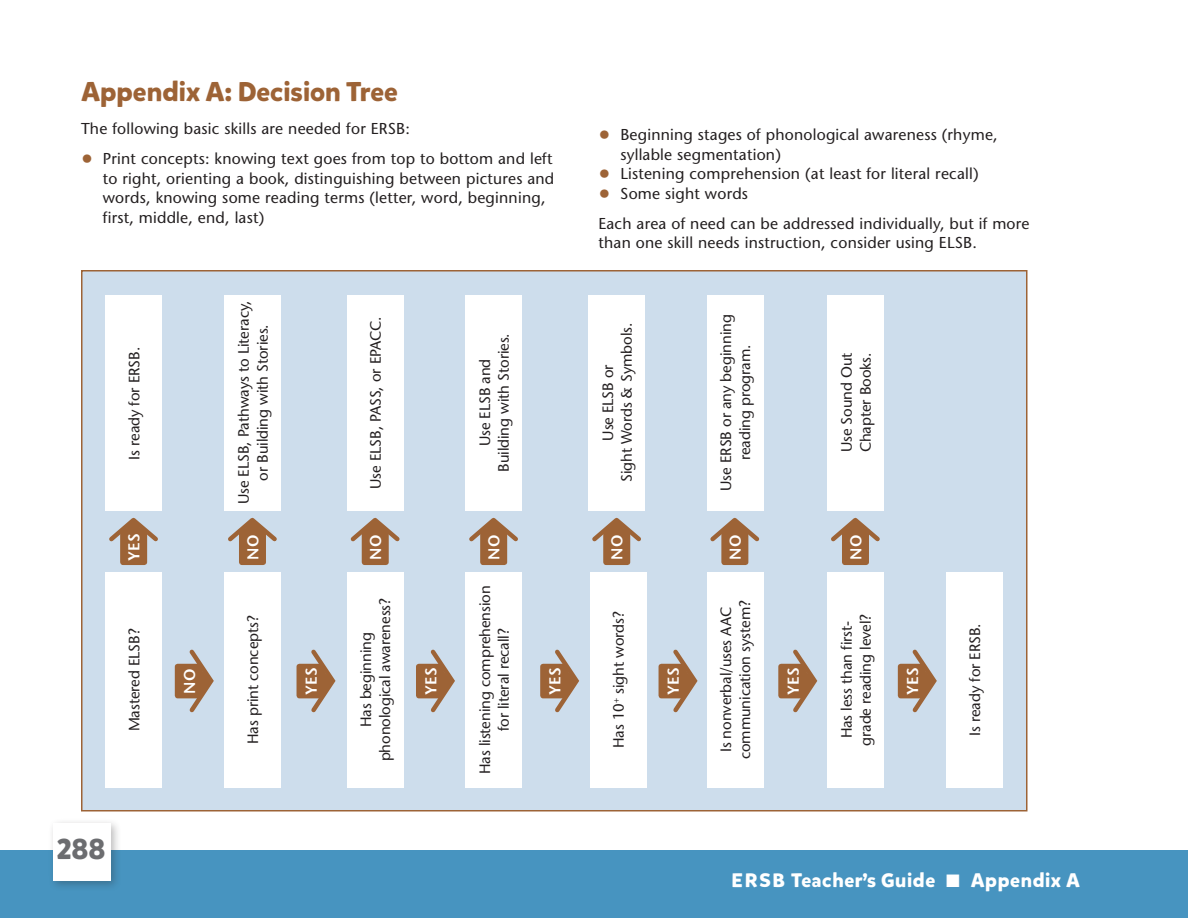
<style>
.page{position:relative;width:1188px;height:918px;background:#fff}
.page>*{position:absolute;margin:0;border:0;box-sizing:border-box;transform-origin:0 0}
.t1{font:700 28.8px "Mikado";color:#6c6d70}
.APP_H{font:700 27px "Mikado";color:#9d6336}
.t2{font:700 19.5px "Mikado";letter-spacing:.035em;color:#fff}
.TX{font:15.75px/19.5px "Stone Sans";letter-spacing:.015em;color:#231f20}
.TX-2{font:600 15.75px "Stone Sans";letter-spacing:.015em;color:#fff}
.tree{font:15px/18.8px "Stone Sans";letter-spacing:-.005em;color:#231f20;text-align:center}
.s1{font-size:24px;color:#9d6336}
</style>
<div class="page">
<div style="left:0;top:850px;width:1188px;height:68px;background:#4794c0"></div>
<div style="left:48px;top:818px;width:74px;height:74px;background:#231f20;opacity:.3"></div>
<div style="left:53px;top:823px;width:57px;height:57px;background:#fff"></div>
<div style="left:81px;top:270px;width:947px;height:542px;background:#cdddec;border:2px solid #9d6336"></div>
<div style="left:105px;top:572px;width:57px;height:216px;background:#fff"></div>
<div style="left:105px;top:296px;width:57px;height:215px;background:#fff"></div>
<div style="left:465px;top:572px;width:57px;height:215px;background:#fff"></div>
<div style="left:465px;top:295px;width:57px;height:215px;background:#fff"></div>
<div style="left:224px;top:572px;width:57px;height:215px;background:#fff"></div>
<div style="left:224px;top:295px;width:57px;height:215px;background:#fff"></div>
<div style="left:590px;top:572px;width:57px;height:215px;background:#fff"></div>
<div style="left:588px;top:295px;width:57px;height:215px;background:#fff"></div>
<div style="left:827px;top:572px;width:57px;height:215px;background:#fff"></div>
<div style="left:827px;top:295px;width:57px;height:215px;background:#fff"></div>
<div style="left:347px;top:572px;width:57px;height:215px;background:#fff"></div>
<div style="left:347px;top:295px;width:57px;height:215px;background:#fff"></div>
<div style="left:707px;top:572px;width:57px;height:215px;background:#fff"></div>
<div style="left:707px;top:295px;width:57px;height:215px;background:#fff"></div>
<div style="left:946px;top:572px;width:57px;height:215px;background:#fff"></div>
<div style="left:120px;top:529px;width:27px;height:36px;background:#9d6336;border-radius:3px"></div>
<svg style="left:109px;top:517px;width:49px;height:28px"></svg>
<div style="left:239px;top:529px;width:27px;height:36px;background:#9d6336;border-radius:3px"></div>
<svg style="left:228px;top:517px;width:49px;height:25px"></svg>
<div style="left:362px;top:529px;width:27px;height:36px;background:#9d6336;border-radius:3px"></div>
<svg style="left:350px;top:517px;width:50px;height:28px"></svg>
<div style="left:480px;top:529px;width:27px;height:36px;background:#9d6336;border-radius:3px"></div>
<svg style="left:469px;top:517px;width:49px;height:28px"></svg>
<div style="left:603px;top:529px;width:27px;height:36px;background:#9d6336;border-radius:3px"></div>
<svg style="left:592px;top:517px;width:49px;height:28px"></svg>
<div style="left:721px;top:529px;width:27px;height:36px;background:#9d6336;border-radius:3px"></div>
<svg style="left:710px;top:517px;width:50px;height:28px"></svg>
<div style="left:842px;top:529px;width:27px;height:36px;background:#9d6336;border-radius:3px"></div>
<svg style="left:831px;top:517px;width:49px;height:25px"></svg>
<div style="left:175px;top:664px;width:27px;height:34px;background:#9d6336;border-radius:3px"></div>
<svg style="left:186px;top:649px;width:28px;height:64px"></svg>
<div style="left:297px;top:664px;width:27px;height:34px;background:#9d6336;border-radius:3px"></div>
<svg style="left:307px;top:649px;width:29px;height:64px"></svg>
<div style="left:416px;top:664px;width:27px;height:34px;background:#9d6336;border-radius:3px"></div>
<svg style="left:427px;top:649px;width:28px;height:64px"></svg>
<div style="left:540px;top:664px;width:28px;height:34px;background:#9d6336;border-radius:3px"></div>
<svg style="left:551px;top:649px;width:29px;height:64px"></svg>
<div style="left:659px;top:664px;width:27px;height:34px;background:#9d6336;border-radius:3px"></div>
<svg style="left:669px;top:649px;width:29px;height:64px"></svg>
<div style="left:778px;top:664px;width:28px;height:34px;background:#9d6336;border-radius:3px"></div>
<svg style="left:789px;top:649px;width:29px;height:64px"></svg>
<div style="left:898px;top:664px;width:27px;height:34px;background:#9d6336;border-radius:3px"></div>
<svg style="left:909px;top:649px;width:28px;height:64px"></svg>
<p class="APP_H" style="left:81px;top:75px;width:318px">Appendix A: Decision Tree</p>
<p class="TX" style="left:81px;top:119px;width:331px">The following basic skills are needed for ERSB:</p>
<p class="TX" style="left:103px;top:149px;width:453px;text-indent:-22px"><span class="s1">•</span> Print concepts: knowing text goes from top to bottom and left to right, orienting a book, distinguishing between pictures and words, knowing some reading terms (letter, word, beginning, first, middle, end, last)</p>
<p class="tree" style="left:125px;top:460px;width:114px;rotate:-90deg">Is ready for ERSB.</p>
<p class="tree" style="left:234px;top:504px;width:205px;rotate:-90deg">Use ELSB, Pathways to Literacy, or Building with Stories.</p>
<p class="tree" style="left:366px;top:489px;width:174px;rotate:-90deg">Use ELSB, PASS, or EPACC.</p>
<p class="tree" style="left:476px;top:472px;width:140px;rotate:-90deg">Use ELSB and<br>Building with Stories.</p>
<p class="TX" style="left:620px;top:125px;width:379px;text-indent:-22px"><span class="s1">•</span> Beginning stages of phonological awareness (rhyme, syllable segmentation)</p>
<p class="TX" style="left:598px;top:164px;width:382px"><span class="s1">•</span> Listening comprehension (at least for literal recall)</p>
<p class="TX" style="left:598px;top:184px;width:151px"><span class="s1">•</span> Some sight words</p>
<p class="TX" style="left:598px;top:214px;width:433px">Each area of need can be addressed individually, but if more than one skill needs instruction, consider using ELSB.</p>
<p class="tree" style="left:598px;top:482px;width:161px;rotate:-90deg">Use ELSB or<br>Sight Words &amp; Symbols.</p>
<p class="tree" style="left:717px;top:491px;width:178px;rotate:-90deg">Use ERSB or any beginning reading program.</p>
<p class="tree" style="left:837px;top:452px;width:101px;text-align:left;rotate:-90deg">Use Sound Out<br>Chapter Books.</p>
<p class="TX-2" style="left:125px;top:561px;width:29px;rotate:-90deg">YES</p>
<p class="TX-2" style="left:243px;top:560px;width:26px;rotate:-90deg">NO</p>
<p class="TX-2" style="left:366px;top:560px;width:26px;rotate:-90deg">NO</p>
<p class="TX-2" style="left:485px;top:560px;width:26px;rotate:-90deg">NO</p>
<p class="TX-2" style="left:608px;top:560px;width:26px;rotate:-90deg">NO</p>
<p class="TX-2" style="left:726px;top:560px;width:26px;rotate:-90deg">NO</p>
<p class="TX-2" style="left:846px;top:560px;width:26px;rotate:-90deg">NO</p>
<p class="tree" style="left:125px;top:731px;width:104px;rotate:-90deg">Mastered ELSB?</p>
<p class="tree" style="left:476px;top:774px;width:190px;rotate:-90deg">Has listening comprehension for literal recall?</p>
<p class="tree" style="left:357px;top:761px;width:165px;rotate:-90deg">Has beginning phonological awareness?</p>
<p class="tree" style="left:717px;top:759px;width:161px;rotate:-90deg">Is nonverbal/uses AAC communication system?</p>
<p class="tree" style="left:609px;top:748px;width:138px;rotate:-90deg">Has 10<sup>+</sup> sight words?</p>
<p class="tree" style="left:837px;top:746px;width:134px;rotate:-90deg">Has less than first&shy;grade reading level?</p>
<p class="tree" style="left:244px;top:744px;width:130px;rotate:-90deg">Has print concepts?</p>
<p class="TX-2" style="left:180px;top:694px;width:26px;rotate:-90deg">NO</p>
<p class="TX-2" style="left:302px;top:695px;width:29px;rotate:-90deg">YES</p>
<p class="TX-2" style="left:422px;top:695px;width:29px;rotate:-90deg">YES</p>
<p class="TX-2" style="left:546px;top:695px;width:29px;rotate:-90deg">YES</p>
<p class="TX-2" style="left:664px;top:695px;width:29px;rotate:-90deg">YES</p>
<p class="TX-2" style="left:784px;top:695px;width:29px;rotate:-90deg">YES</p>
<p class="TX-2" style="left:903px;top:695px;width:29px;rotate:-90deg">YES</p>
<p class="tree" style="left:966px;top:736px;width:114px;rotate:-90deg">Is ready for ERSB.</p>
<p class="t1" style="left:57px;top:831px;width:50px">288</p>
<p class="t2" style="left:732px;top:868px;width:350px">ERSB Teacher’s Guide ■ Appendix A</p>
</div>
